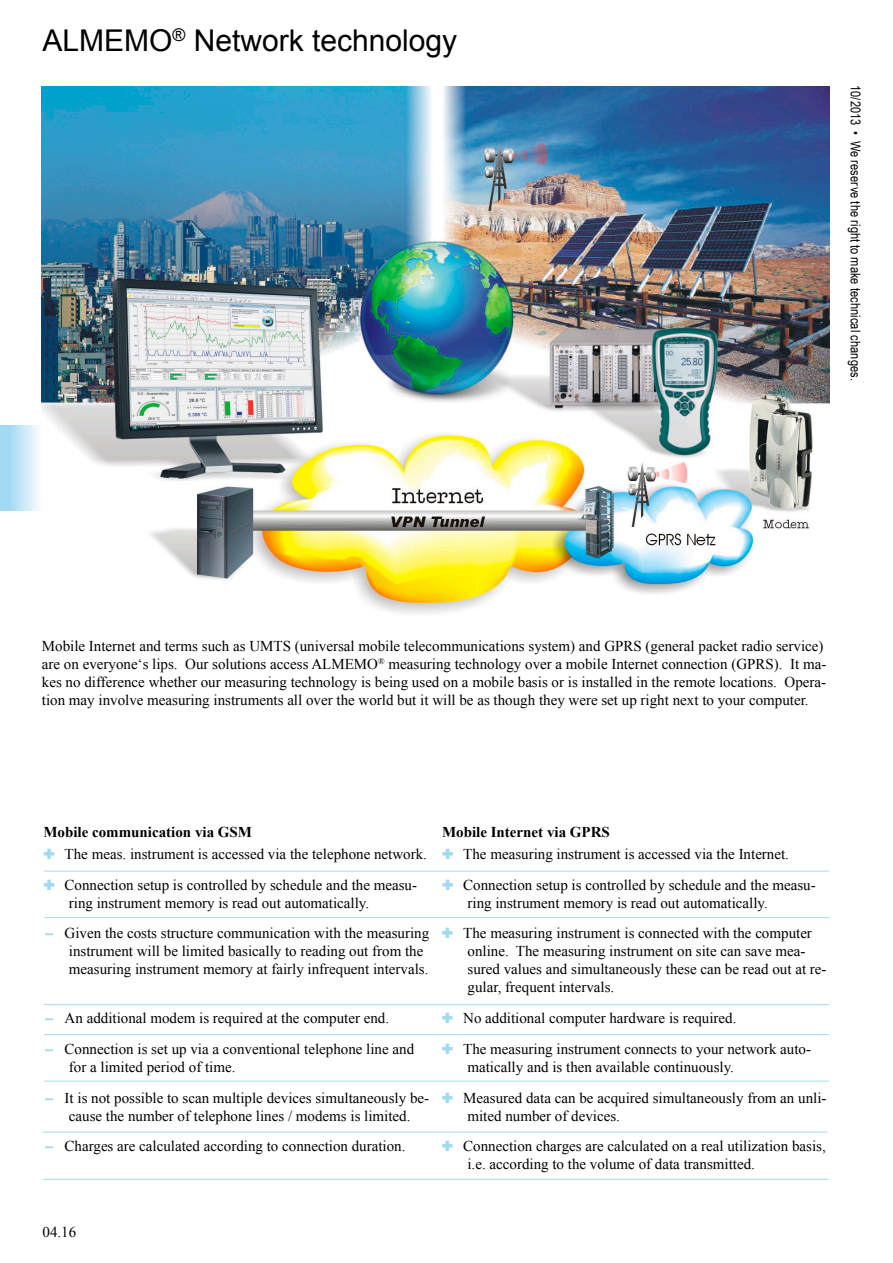
<style>
.page{position:relative;width:893px;height:1263px;background:#fff}
.page>*{position:absolute;margin:0;border:0;box-sizing:border-box;transform-origin:0 0}
.t1{font:30px "Arial";color:#000}
.t2{font:15px/18px "Times New Roman";color:#000}
.t3{font:700 15px "Times New Roman";color:#000}
.t4{font:13.5px "Arial Narrow";letter-spacing:.005em;color:#000}
.s1{font-family:"Arial";font-weight:700;color:#a2daf3}
</style>
<div class="page">
<div style="left:0;top:425px;width:43px;height:85px;background:linear-gradient(to right,#91d3f1,#fcfdff)"></div>
<img style="left:42px;top:86px;width:787px;height:528px">
<hr style="left:44px;top:871px;width:785px;height:1px;background:#a2daf3">
<hr style="left:44px;top:917px;width:785px;height:1px;background:#a2daf3">
<hr style="left:44px;top:1004px;width:785px;height:1px;background:#a2daf3">
<hr style="left:44px;top:1034px;width:785px;height:1px;background:#a2daf3">
<hr style="left:44px;top:1081px;width:785px;height:1px;background:#a2daf3">
<hr style="left:43px;top:1132px;width:784px;height:1px;background:#a2daf3">
<hr style="left:43px;top:1179px;width:785px;height:1px;background:#a2daf3">
<h1 class="t1" style="left:43px;top:20px;width:416px">ALMEMO<sup>®</sup> Network technology</h1>
<p class="t4" style="left:863px;top:85px;width:297px;rotate:90deg">10/2013 • We reserve the right to make technical changes.</p>
<p class="t2" style="left:42px;top:637px;width:786px">Mobile Internet and terms such as UMTS (universal mobile telecommunications system) and GPRS (general packet radio service) are on everyone‘s lips. Our solutions access ALMEMO<sup>®</sup> measuring technology over a mobile Internet connection (GPRS). It ma&shy;kes no difference whether our measuring technology is being used on a mobile basis or is installed in the remote locations. Opera&shy;tion may involve measuring instruments all over the world but it will be as though they were set up right next to your computer.</p>
<p class="t3" style="left:43px;top:821px;width:210px">Mobile communication via GSM</p>
<p class="t2" style="left:65px;top:838px;width:364px;line-height:30.8px">The meas. instrument is accessed via the telephone network.<br>Connection setup is controlled by schedule and the measu-</p>
<p class="t2" style="left:69px;top:893px;width:302px">ring instrument memory is read out automatically.</p>
<p class="t2" style="left:69px;top:924px;width:362px;text-indent:-26px"><span class="s1">-</span> Given the costs structure communication with the measuring instrument will be limited basically to reading out from the measuring instrument memory at fairly infrequent intervals.</p>
<p class="t2" style="left:43px;top:1009px;width:347px"><span class="s1">-</span> An additional modem is required at the computer end.</p>
<p class="t2" style="left:69px;top:1039px;width:347px;text-indent:-26px"><span class="s1">-</span> Connection is set up via a conventional telephone line and for a limited period of time.</p>
<p class="t2" style="left:43px;top:1088px;width:387px;text-align:center"><span class="s1">-</span> It is not possible to scan multiple devices simultaneously be&shy;cause the number of telephone lines / modems is limited.</p>
<p class="t2" style="left:43px;top:1137px;width:364px"><span class="s1">-</span> Charges are calculated according to connection duration.</p>
<p class="t3" style="left:442px;top:821px;width:169px">Mobile Internet via GPRS</p>
<p class="t2" style="left:463px;top:838px;width:354px;line-height:30.8px">The measuring instrument is accessed via the Internet.<br>Connection setup is controlled by schedule and the measu-</p>
<p class="t2" style="left:463px;top:887px;width:350px;line-height:30.8px">ring instrument memory is read out automatically.<br>The measuring instrument is connected with the computer</p>
<p class="t2" style="left:467px;top:942px;width:361px">online. The measuring instrument on site can save mea&shy;sured values and simultaneously these can be read out at re&shy;gular, frequent intervals.</p>
<p class="t2" style="left:463px;top:1002px;width:349px;line-height:30.8px">No additional computer hardware is required.<br>The measuring instrument connects to your network auto-</p>
<p class="t2" style="left:463px;top:1051px;width:365px;line-height:30.8px">matically and is then available continuously.<br>Measured data can be acquired simultaneously from an unli-</p>
<p class="t2" style="left:463px;top:1100px;width:364px;line-height:30.8px">mited number of devices.<br>Connection charges are calculated on a real utilization basis,</p>
<p class="t2" style="left:467px;top:1155px;width:289px">i.e. according to the volume of data transmitted.</p>
<p class="t2" style="left:43px;top:1223px;width:35px">04.16</p>
</div>
